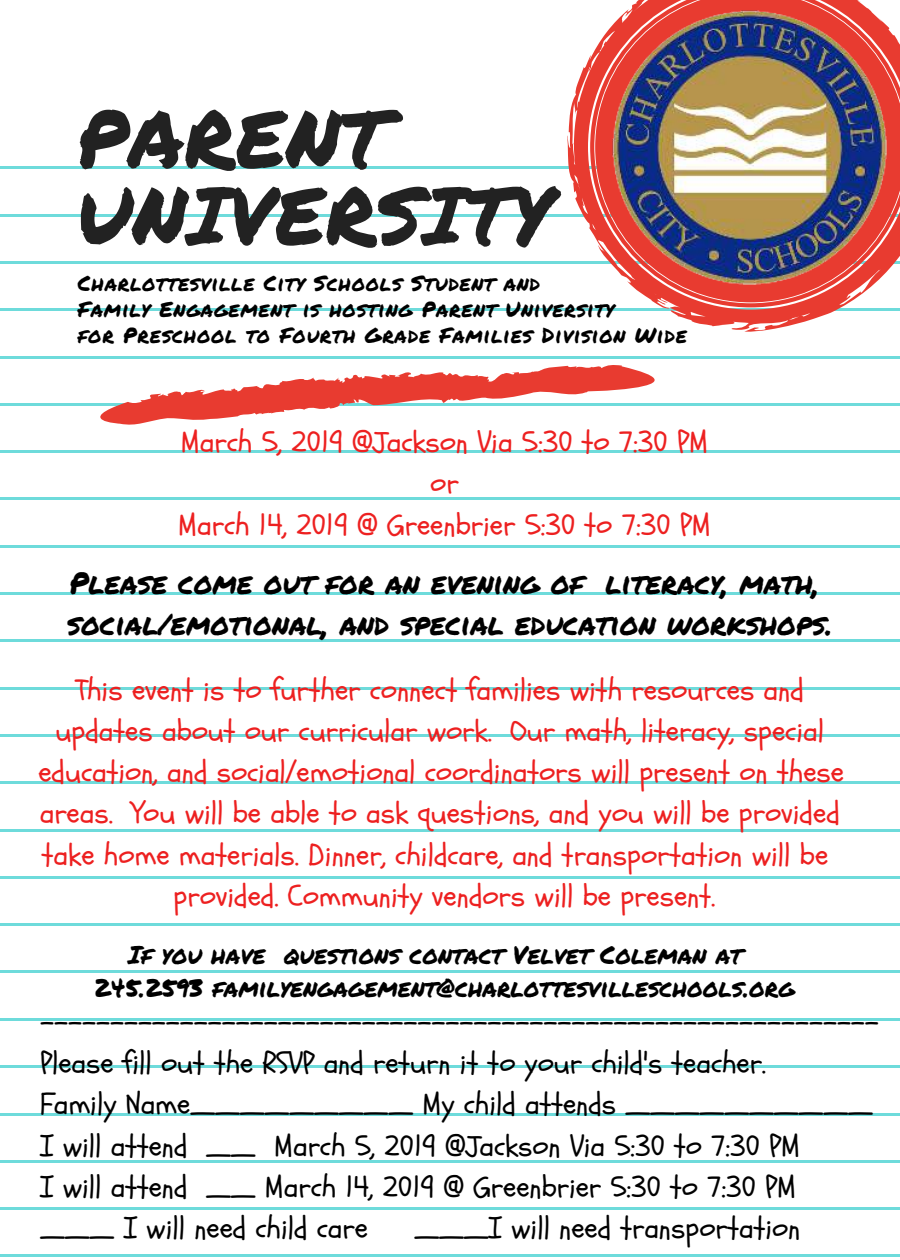
<style>
.page{position:relative;width:900px;height:1260px;background:#fff}
.page>*{position:absolute;margin:0;border:0;box-sizing:border-box;transform-origin:0 0}
.t1{font:80px/77px "Permanent Marker";color:#222}
.t2{font:30px/41.2px "Schoolbell";color:#ed2020;text-align:center}
.t3{font:30px/41.2px "Schoolbell";color:#000}
.t4{font:30px/41.2px "Permanent Marker";color:#000}
.t5{font:25px/33.8px "Permanent Marker";color:#000}
.t6{font:21.25px/26.2px "Permanent Marker";letter-spacing:.035em;color:#000}
</style>
<div class="page">
<hr style="left:0;top:167px;width:900px;height:2px;background:#6edbdb">
<hr style="left:0;top:214px;width:900px;height:2px;background:#6edbdb">
<hr style="left:0;top:261px;width:900px;height:3px;background:#6edbdb">
<hr style="left:0;top:308px;width:900px;height:3px;background:#6edbdb">
<hr style="left:0;top:356px;width:900px;height:3px;background:#6edbdb">
<hr style="left:0;top:403px;width:900px;height:3px;background:#6edbdb">
<hr style="left:0;top:450px;width:900px;height:3px;background:#6edbdb">
<hr style="left:0;top:497px;width:900px;height:3px;background:#6edbdb">
<hr style="left:0;top:545px;width:900px;height:3px;background:#6edbdb">
<hr style="left:0;top:592px;width:900px;height:3px;background:#6edbdb">
<hr style="left:0;top:640px;width:900px;height:2px;background:#6edbdb">
<hr style="left:0;top:687px;width:900px;height:3px;background:#6edbdb">
<hr style="left:0;top:734px;width:900px;height:3px;background:#6edbdb">
<hr style="left:0;top:781px;width:900px;height:3px;background:#6edbdb">
<hr style="left:0;top:829px;width:900px;height:3px;background:#6edbdb">
<hr style="left:0;top:876px;width:900px;height:3px;background:#6edbdb">
<hr style="left:0;top:923px;width:900px;height:3px;background:#6edbdb">
<hr style="left:0;top:970px;width:900px;height:3px;background:#6edbdb">
<hr style="left:0;top:1018px;width:900px;height:3px;background:#6edbdb">
<hr style="left:0;top:1065px;width:900px;height:3px;background:#6edbdb">
<hr style="left:0;top:1113px;width:900px;height:2px;background:#6edbdb">
<hr style="left:0;top:1160px;width:900px;height:3px;background:#6edbdb">
<hr style="left:0;top:1207px;width:900px;height:3px;background:#6edbdb">
<hr style="left:0;top:1254px;width:900px;height:3px;background:#6edbdb">
<svg style="left:568px;top:57px;width:274px;height:275px"></svg>
<svg style="left:590px;top:0;width:310px;height:307px;fill:#e83b30"></svg>
<svg style="left:100px;top:365px;width:555px;height:60px"></svg>
<img style="left:609px;top:7px;width:280px;height:280px">
<h1 class="t1" style="left:77px;top:98px;width:477px">PARENT<br>UNIVERSITY</h1>
<p class="t6" style="left:78px;top:269px;width:610px">Charlottesville City Schools Student and<br>Family Engagement is hosting Parent University<br>for Preschool to Fourth Grade Families Division Wide</p>
<p class="t2" style="left:178px;top:422px;width:534px">March 5, 2019 @Jackson Via 5:30 to 7:30 PM or<br>March 14, 2019 @ Greenbrier 5:30 to 7:30 PM</p>
<p class="t4" style="left:67px;top:561px;width:767px">Please come out for an evening of literacy, math, social/emotional, and special education workshops.</p>
<p class="t2" style="left:38px;top:670px;width:807px">This event is to further connect families with resources and updates about our curricular work. Our math, literacy, special education, and social/emotional coordinators will present on these areas. You will be able to ask questions, and you will be provided take home materials. Dinner, childcare, and transportation will be provided. Community vendors will be present.</p>
<p class="t5" style="left:94px;top:937px;width:702px;text-indent:34px">If you have questions contact Velvet Coleman at<br>245.2593 familyengagement@charlottesvilleschools.org</p>
<p class="t3" style="left:40px;top:1002px;width:840px">------------------------------------------------------------ Please fill out the RSVP and return it to your child's teacher.<br>Family Name_________ My child attends __________ I will attend __ March 5, 2019 @Jackson Via 5:30 to 7:30 PM<br>I will attend __ March 14, 2019 @ Greenbrier 5:30 to 7:30 PM<br>___ I will need child care</p>
<p class="t3" style="left:414px;top:1208px;width:388px">___I will need transportation</p>
</div>
